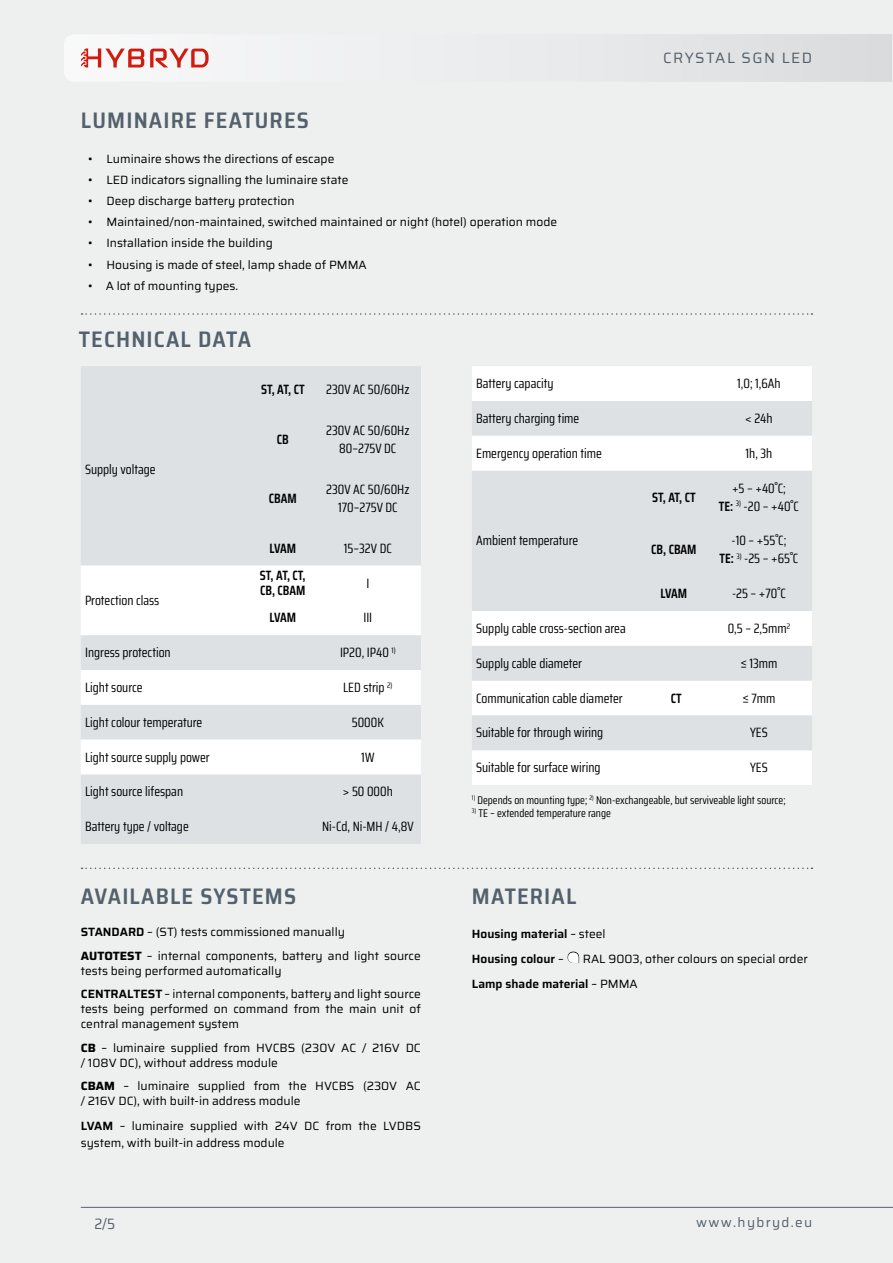
<style>
.page{position:relative;width:893px;height:1263px;background:#eef0f0}
.page>*{position:absolute;margin:0;border:0;box-sizing:border-box;transform-origin:0 0}
.t1{font:600 semi-condensed 22.5px "Saira";letter-spacing:.05em;color:#54616c}
.t2{font:15px "Saira";letter-spacing:.1em;color:#54616c}
.t3{font:semi-condensed 15px "Saira";color:#54616c}
.t4{font:13.5px/18px "Saira Condensed";color:#000;text-align:center}
.t5{font:600 13.5px/14.5px "Saira Condensed";color:#000}
.t6{font:13.5px "Saira";letter-spacing:.1em;color:#54616c}
.t7{font:12px/15px "Saira";color:#000}
.t8{font:11.25px "Saira Condensed";color:#000}
.s1{font-weight:600}
.s2{font-weight:700}
.s3{font-size:15px}
</style>
<div class="page">
<hr style="left:81px;top:1207px;width:812px;height:1px;background:#54616c">
<svg style="left:64px;top:34px;width:828px;height:48px"></svg>
<svg style="left:82px;top:313px;width:730px;height:2px"></svg>
<div style="left:81px;top:366px;width:340px;height:478px;background:#dde1e4"></div>
<svg style="left:81px;top:565px;width:340px;height:209px;background:#f3f4f5"></svg>
<div style="left:472px;top:366px;width:340px;height:419px;background:#fff"></div>
<svg style="left:472px;top:401px;width:340px;height:349px;background:#e5e8ea"></svg>
<svg style="left:472px;top:436px;width:340px;height:210px;background:#e8eaec"></svg>
<svg style="left:82px;top:867px;width:730px;height:2px"></svg>
<h1 class="t1" style="left:81px;top:103px;width:229px">LUMINAIRE FEATURES</h1>
<p class="t7" style="left:88px;top:151px;width:248px">• Luminaire shows the directions of escape</p>
<p class="t7" style="left:88px;top:172px;width:262px">• LED indicators signalling the luminaire state</p>
<p class="t7" style="left:88px;top:193px;width:208px">• Deep discharge battery protection</p>
<p class="t7" style="left:88px;top:214px;width:470px">• Maintained/non-maintained, switched maintained or night (hotel) operation mode</p>
<p class="t7" style="left:88px;top:235px;width:186px">• Installation inside the building</p>
<p class="t7" style="left:88px;top:257px;width:280px">• Housing is made of steel, lamp shade of PMMA</p>
<p class="t7" style="left:88px;top:278px;width:152px">• A lot of mounting types.</p>
<h1 class="t1" style="left:79px;top:322px;width:174px">TECHNICAL DATA</h1>
<p class="t2" style="left:663px;top:47px;width:151px">CRYSTAL SGN LED</p>
<p class="t4" style="left:85px;top:459px;width:72px">Supply voltage</p>
<p class="t4" style="left:85px;top:591px;width:76px">Protection class</p>
<p class="t5" style="left:261px;top:382px;width:45px">ST, AT, CT</p>
<p class="t4" style="left:326px;top:380px;width:85px">230V AC 50/60Hz</p>
<p class="t5" style="left:277px;top:432px;width:13px">CB</p>
<p class="t4" style="left:326px;top:421px;width:85px">230V AC 50/60Hz<br>80–275V DC</p>
<p class="t5" style="left:269px;top:491px;width:29px">CBAM</p>
<p class="t4" style="left:326px;top:480px;width:85px">230V AC 50/60Hz<br>170–275V DC</p>
<p class="t5" style="left:269px;top:541px;width:28px">LVAM</p>
<p class="t4" style="left:344px;top:539px;width:49px">15–32V DC</p>
<p class="t5" style="left:260px;top:568px;width:47px">ST, AT, CT,<br>CB, CBAM</p>
<p class="t4" style="left:366px;top:574px;width:4px">I</p>
<p class="t5" style="left:269px;top:610px;width:28px">LVAM</p>
<p class="t4" style="left:363px;top:608px;width:10px">III</p>
<p class="t4" style="left:85px;top:643px;width:87px">Ingress protection</p>
<p class="t4" style="left:340px;top:643px;width:57px">IP20, IP40 <sup>1)</sup></p>
<p class="t4" style="left:85px;top:678px;width:59px">Light source</p>
<p class="t4" style="left:343px;top:678px;width:51px">LED strip <sup>2)</sup></p>
<p class="t4" style="left:85px;top:713px;width:119px">Light colour temperature</p>
<p class="t4" style="left:352px;top:713px;width:34px">5000K</p>
<p class="t4" style="left:85px;top:748px;width:126px">Light source supply power</p>
<p class="t4" style="left:361px;top:748px;width:15px">1W</p>
<p class="t4" style="left:85px;top:782px;width:100px">Light source lifespan</p>
<p class="t4" style="left:343px;top:782px;width:51px">&gt; 50 000h</p>
<p class="t4" style="left:85px;top:817px;width:105px">Battery type / voltage</p>
<p class="t4" style="left:322px;top:817px;width:93px">Ni-Cd, Ni-MH / 4,8V</p>
<h1 class="t1" style="left:81px;top:879px;width:217px">AVAILABLE SYSTEMS</h1>
<p class="t7" style="left:81px;top:920px;width:342px;line-height:23.5px"><span class="s1">STANDARD</span> – (ST) tests commissioned manually<br><span class="s2">AUTOTEST</span> – internal components, battery and light source</p>
<p class="t7" style="left:81px;top:958px;width:342px;line-height:23.5px">tests being performed automatically<br><span class="s1">CENTRALTEST</span> – internal components, battery and light source</p>
<p class="t7" style="left:81px;top:1001px;width:342px">tests being performed on command from the main unit of central management system</p>
<p class="t7" style="left:81px;top:1040px;width:342px"><span class="s2">CB</span> – luminaire supplied from HVCBS (230V AC / 216V DC / 108V DC), without address module</p>
<p class="t7" style="left:81px;top:1078px;width:342px"><span class="s2">CBAM</span> – luminaire supplied from the HVCBS (230V AC / 216V DC), with built-in address module</p>
<p class="t7" style="left:81px;top:1117px;width:342px;line-height:16.5px"><span class="s1">LVAM</span> – luminaire supplied with 24V DC from the LVDBS system, with built-in address module</p>
<p class="t4" style="left:476px;top:374px;width:79px">Battery capacity</p>
<p class="t4" style="left:737px;top:374px;width:45px">1,0; 1,6Ah</p>
<p class="t4" style="left:476px;top:409px;width:105px">Battery charging time</p>
<p class="t4" style="left:745px;top:409px;width:29px">&lt; 24h</p>
<p class="t4" style="left:476px;top:444px;width:127px">Emergency operation time</p>
<p class="t4" style="left:745px;top:444px;width:28px">1h, 3h</p>
<p class="t4" style="left:476px;top:531px;width:104px">Ambient temperature</p>
<p class="t5" style="left:652px;top:489px;width:45px">ST, AT, CT</p>
<p class="t4" style="left:719px;top:479px;width:81px">+5 – +40˚C;<br><span class="s1">TE:</span> <sup>3)</sup> -20 – +40˚C</p>
<p class="t5" style="left:651px;top:542px;width:47px">CB, CBAM</p>
<p class="t4" style="left:719px;top:531px;width:80px">-10 – +55˚C;<br><span class="s1">TE:</span> <sup>3)</sup> -25 – +65˚C</p>
<p class="t5" style="left:660px;top:586px;width:28px">LVAM</p>
<p class="t4" style="left:732px;top:584px;width:55px">-25 – +70˚C</p>
<p class="t4" style="left:476px;top:619px;width:151px">Supply cable cross-section area</p>
<p class="t4" style="left:728px;top:619px;width:64px">0,5 – 2,5mm<sup>2</sup></p>
<p class="t4" style="left:476px;top:654px;width:107px">Supply cable diameter</p>
<p class="t4" style="left:740px;top:654px;width:39px">≤ 13mm</p>
<p class="t4" style="left:476px;top:689px;width:148px">Communication cable diameter</p>
<p class="t5" style="left:671px;top:690px;width:12px">CT</p>
<p class="t4" style="left:742px;top:689px;width:35px">≤ 7mm</p>
<p class="t4" style="left:476px;top:723px;width:129px">Suitable for through wiring</p>
<p class="t4" style="left:750px;top:723px;width:19px">YES</p>
<p class="t4" style="left:476px;top:758px;width:126px">Suitable for surface wiring</p>
<p class="t4" style="left:750px;top:758px;width:19px">YES</p>
<p class="t8" style="left:472px;top:791px;width:315px"><sup>1)</sup> Depends on mounting type; <sup>2)</sup> Non-exchangeable, but serviveable light source;</p>
<p class="t8" style="left:472px;top:805px;width:140px"><sup>3)</sup> TE – extended temperature range</p>
<h1 class="t1" style="left:472px;top:879px;width:106px">MATERIAL</h1>
<p class="t7" style="left:472px;top:921px;width:337px;line-height:25px"><span class="s1">Housing material</span> – steel<br><span class="s1">Housing colour</span> – <span class="s3">q</span> RAL 9003, other colours on special order<br><span class="s1">Lamp shade material</span> – PMMA</p>
<p class="t3" style="left:94px;top:1213px;width:22px">2/5</p>
<p class="t6" style="left:696px;top:1212px;width:118px">www.hybryd.eu</p>
</div>
